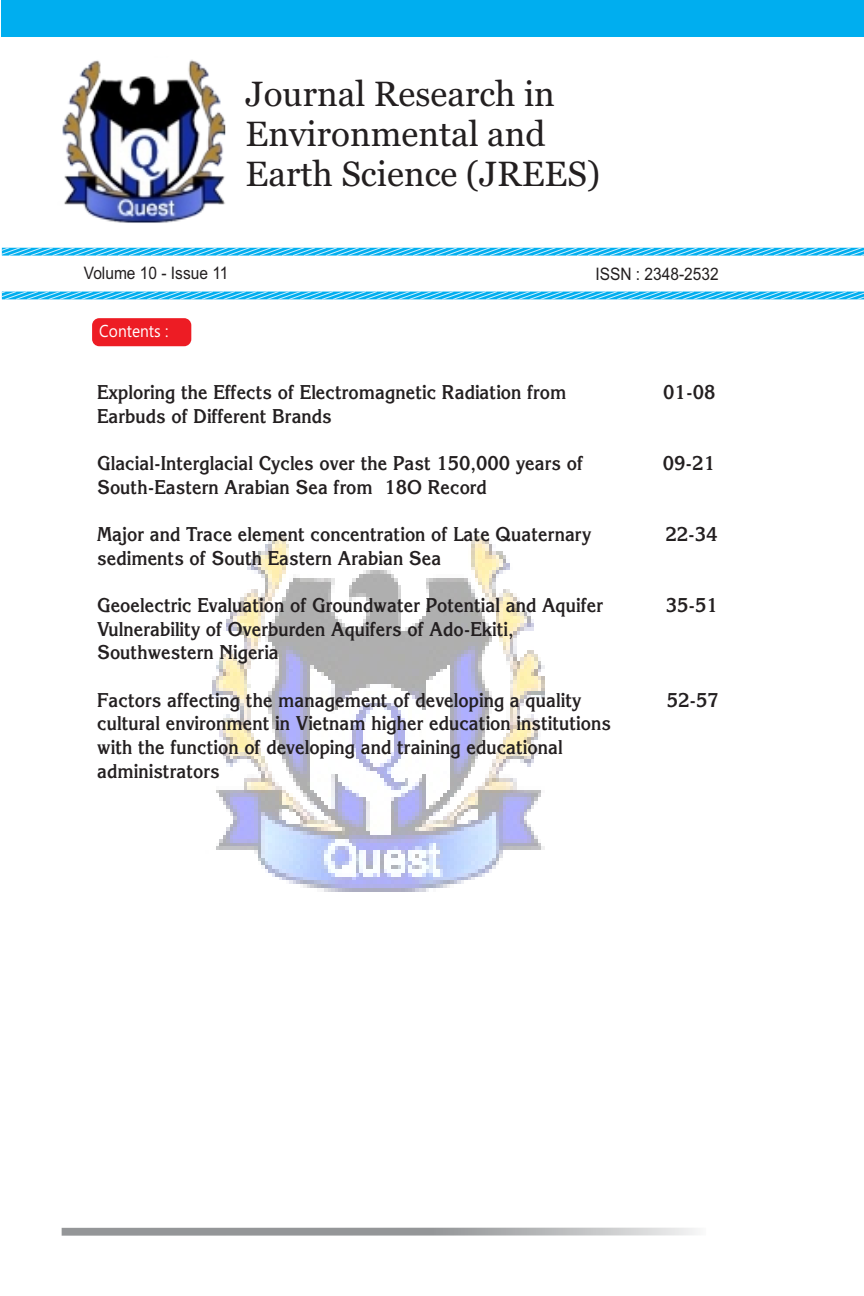
<style>
.page{position:relative;width:864px;height:1296px;background:#fff}
.page>*{position:absolute;margin:0;border:0;box-sizing:border-box;transform-origin:0 0}
.t1{font:35px/39.8px "Georgia";color:#231f20}
.t2{font:700 19.5px/23.7px "Korinna";color:#231f20;scale:.91 1}
.t3{font:17.2px "Arial";color:#231f20;scale:.9 1}
.t4{font:17.2px "Ebrima";color:#fff;scale:.9 1}
</style>
<div class="page">
<div style="left:2px;top:0;width:862px;height:1296px;background:#00aeef"></div>
<div style="left:2px;top:293px;width:862px;height:1003px;background:#fff"></div>
<img style="left:212px;top:536px;width:333px;height:356px">
<div style="left:2px;top:37px;width:862px;height:262px;background:#fff"></div>
<div style="left:92px;top:318px;width:99px;height:28px;background:#ed1c24;border-radius:7px"></div>
<svg style="left:62px;top:1228px;width:635px;height:8px;background:#aaacad"></svg>
<svg style="left:1px;top:247px;width:863px;height:53px"></svg>
<img style="left:62px;top:60px;width:164px;height:163px">
<h1 class="t1" style="left:246px;top:77px;width:356px">Journal Research in<br>Environmental and<br>Earth Science (JREES)</h1>
<p class="t3" style="left:84px;top:267px;width:162px">Volume 10 - Issue 11</p>
<p class="t3" style="left:595px;top:267px;width:138px">ISSN : 2348-2532</p>
<p class="t4" style="left:99px;top:325px;width:78px">Contents :</p>
<p class="t2" style="left:97px;top:382px;width:517px">Exploring the Effects of Electromagnetic Radiation from</p>
<p class="t2" style="left:663px;top:382px;width:59px">01-08</p>
<p class="t2" style="left:97px;top:406px;width:259px">Earbuds of Different Brands</p>
<p class="t2" style="left:97px;top:453px;width:536px">Glacial-Interglacial Cycles over the Past 150,000 years of</p>
<p class="t2" style="left:663px;top:453px;width:59px">09-21</p>
<p class="t2" style="left:97px;top:477px;width:430px">South-Eastern Arabian Sea from δ18O Record</p>
<p class="t2" style="left:97px;top:524px;width:545px">Major and Trace element concentration of Late Quaternary</p>
<p class="t2" style="left:665px;top:524px;width:59px">22-34</p>
<p class="t2" style="left:97px;top:548px;width:380px">sediments of South Eastern Arabian Sea</p>
<p class="t2" style="left:97px;top:595px;width:557px">Geoelectric Evaluation of Groundwater Potential and Aquifer</p>
<p class="t2" style="left:666px;top:595px;width:59px">35-51</p>
<p class="t2" style="left:97px;top:619px;width:459px">Vulnerability of Overburden Aquifers of Ado-Ekiti,<br>Southwestern Nigeria</p>
<p class="t2" style="left:97px;top:690px;width:534px">Factors affecting the management of developing a quality</p>
<p class="t2" style="left:667px;top:690px;width:59px">52-57</p>
<p class="t2" style="left:97px;top:714px;width:566px">cultural environment in Vietnam higher education institutions with the function of developing and training educational administrators</p>
</div>
